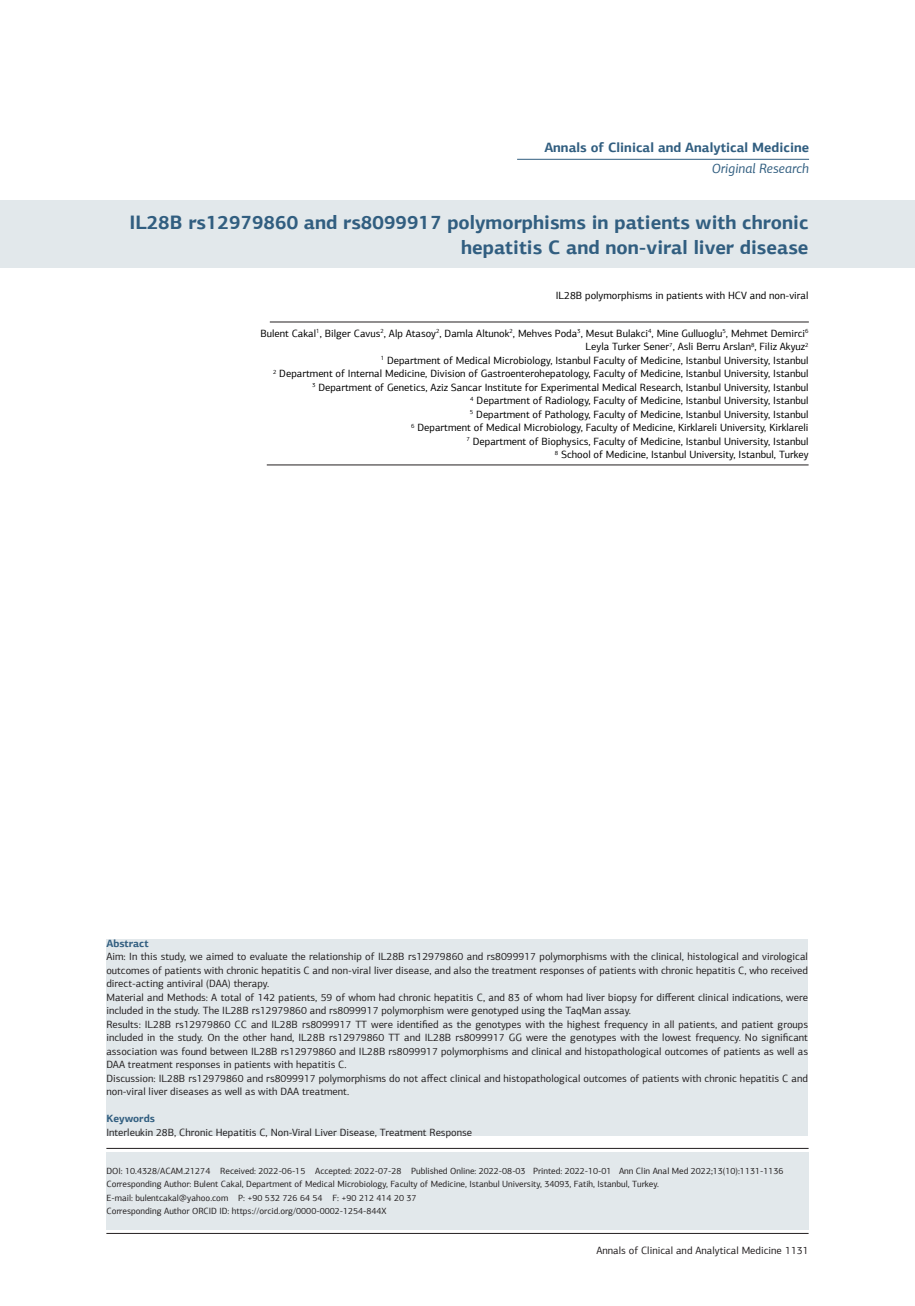
<style>
.page{position:relative;width:915px;height:1306px;background:#fff}
.page>*{position:absolute;margin:0;border:0;box-sizing:border-box;transform-origin:0 0}
.t1{font:700 19.5px/25.5px "PF Agora Sans Pro";color:#315e80;text-align:right}
.t2{font:700 13.5px "PF Agora Sans Pro";color:#315e80}
.t3{font:italic 13.5px "PF Agora Sans Pro";color:#315e80}
.t4{font:10.5px/13.5px "PF Agora Sans Pro";color:#231f20;text-align:justify}
.t5{font:10.5px "PF Agora Sans Pro";color:#000}
.t6{font:700 10.5px "PF Agora Sans Pro";color:#315e80}
.t7{font:9px "PF Agora Sans Pro";color:#231f20}
</style>
<div class="page">
<hr style="left:106px;top:1233px;width:702px;height:1px;background:#231f20">
<div style="left:0;top:200px;width:914px;height:68px;background:#e2e8eb"></div>
<hr style="left:106px;top:1148px;width:702px;height:1px;background:#231f20">
<hr style="left:270px;top:322px;width:538px;height:1px;background:#231f20">
<hr style="left:267px;top:464px;width:541px;height:1px;background:#231f20">
<hr style="left:517px;top:159px;width:291px;height:1px;background:#315e80">
<div style="left:106px;top:1151px;width:702px;height:78px;background:#e2e8eb"></div>
<div style="left:106px;top:938px;width:701px;height:197px;background:#e2e8eb"></div>
<p class="t2" style="left:544px;top:139px;width:266px">Annals of Clinical and Analytical Medicine</p>
<p class="t3" style="left:711px;top:160px;width:99px">Original Research</p>
<p class="t1" style="left:129px;top:209px;width:680px">IL28B rs12979860 and rs8099917 polymorphisms in patients with chronic hepatitis C and non-viral liver disease</p>
<p class="t5" style="left:555px;top:289px;width:254px">IL28B polymorphisms in patients with HCV and non-viral</p>
<p class="t5" style="left:260px;top:327px;width:549px">Bulent Cakal<sup>1</sup>, Bilger Cavus<sup>2</sup>, Alp Atasoy<sup>2</sup>, Damla Altunok<sup>2</sup>, Mehves Poda<sup>3</sup>, Mesut Bulakci<sup>4</sup>, Mine Gulluoglu<sup>5</sup>, Mehmet Demirci<sup>6</sup></p>
<p class="t5" style="left:585px;top:340px;width:224px">Leyla Turker Sener<sup>7</sup>, Asli Berru Arslan<sup>8</sup>, Filiz Akyuz<sup>2</sup></p>
<p class="t5" style="left:380px;top:354px;width:429px"><sup>1</sup> Department of Medical Microbiology, Istanbul Faculty of Medicine, Istanbul University, Istanbul</p>
<p class="t5" style="left:273px;top:367px;width:537px"><sup>2</sup> Department of Internal Medicine, Division of Gastroenterohepatology, Faculty of Medicine, Istanbul University, Istanbul</p>
<p class="t5" style="left:312px;top:381px;width:498px"><sup>3</sup> Department of Genetics, Aziz Sancar Institute for Experimental Medical Research, Istanbul University, Istanbul</p>
<p class="t5" style="left:470px;top:394px;width:339px"><sup>4</sup> Department of Radiology, Faculty of Medicine, Istanbul University, Istanbul</p>
<p class="t5" style="left:470px;top:408px;width:340px"><sup>5</sup> Department of Pathology, Faculty of Medicine, Istanbul University, Istanbul</p>
<p class="t5" style="left:411px;top:421px;width:399px"><sup>6</sup> Department of Medical Microbiology, Faculty of Medicine, Kirklareli University, Kirklareli</p>
<p class="t5" style="left:466px;top:435px;width:343px"><sup>7</sup> Department of Biophysics, Faculty of Medicine, Istanbul University, Istanbul</p>
<p class="t5" style="left:554px;top:448px;width:255px"><sup>8</sup> School of Medicine, Istanbul University, Istanbul, Turkey</p>
<p class="t6" style="left:106px;top:936px;width:44px">Abstract</p>
<p class="t4" style="left:106px;top:949px;width:703px">Aim: In this study, we aimed to evaluate the relationship of IL28B rs12979860 and rs8099917 polymorphisms with the clinical, histological and virological outcomes of patients with chronic hepatitis C and non-viral liver disease, and also the treatment responses of patients with chronic hepatitis C, who received direct-acting antiviral (DAA) therapy.</p>
<p class="t4" style="left:106px;top:990px;width:703px">Material and Methods: A total of 142 patients, 59 of whom had chronic hepatitis C, and 83 of whom had liver biopsy for different clinical indications, were included in the study. The IL28B rs12979860 and rs8099917 polymorphism were genotyped using the TaqMan assay.</p>
<p class="t4" style="left:106px;top:1017px;width:703px">Results: IL28B rs12979860 CC and IL28B rs8099917 TT were identified as the genotypes with the highest frequency in all patients, and patient groups included in the study. On the other hand, IL28B rs12979860 TT and IL28B rs8099917 GG were the genotypes with the lowest frequency. No significant association was found between IL28B rs12979860 and IL28B rs8099917 polymorphisms and clinical and histopathological outcomes of patients as well as DAA treatment responses in patients with hepatitis C.</p>
<p class="t4" style="left:106px;top:1071px;width:703px">Discussion: IL28B rs12979860 and rs8099917 polymorphisms do not affect clinical and histopathological outcomes of patients with chronic hepatitis C and non-viral liver diseases as well as with DAA treatment.</p>
<p class="t6" style="left:106px;top:1112px;width:50px">Keywords</p>
<p class="t4" style="left:106px;top:1125px;width:367px">Interleukin 28B, Chronic Hepatitis C, Non-Viral Liver Disease, Treatment Response</p>
<p class="t7" style="left:106px;top:1165px;width:678px">DOI: 10.4328/ACAM.21274 Received: 2022-06-15 Accepted: 2022-07-28 Published Online: 2022-08-03 Printed: 2022-10-01 Ann Clin Anal Med 2022;13(10):1131-1136</p>
<p class="t7" style="left:106px;top:1178px;width:554px">Corresponding Author: Bulent Cakal, Department of Medical Microbiology, Faculty of Medicine, Istanbul University, 34093, Fatih, Istanbul, Turkey.</p>
<p class="t7" style="left:106px;top:1192px;width:311px">E-mail: bulentcakal@yahoo.com P: +90 532 726 64 54 F: +90 212 414 20 37</p>
<p class="t7" style="left:106px;top:1205px;width:281px">Corresponding Author ORCID ID: https://orcid.org/0000-0002-1254-844X</p>
<p class="t4" style="left:596px;top:1243px;width:213px">Annals of Clinical and Analytical Medicine 1131</p>
</div>
